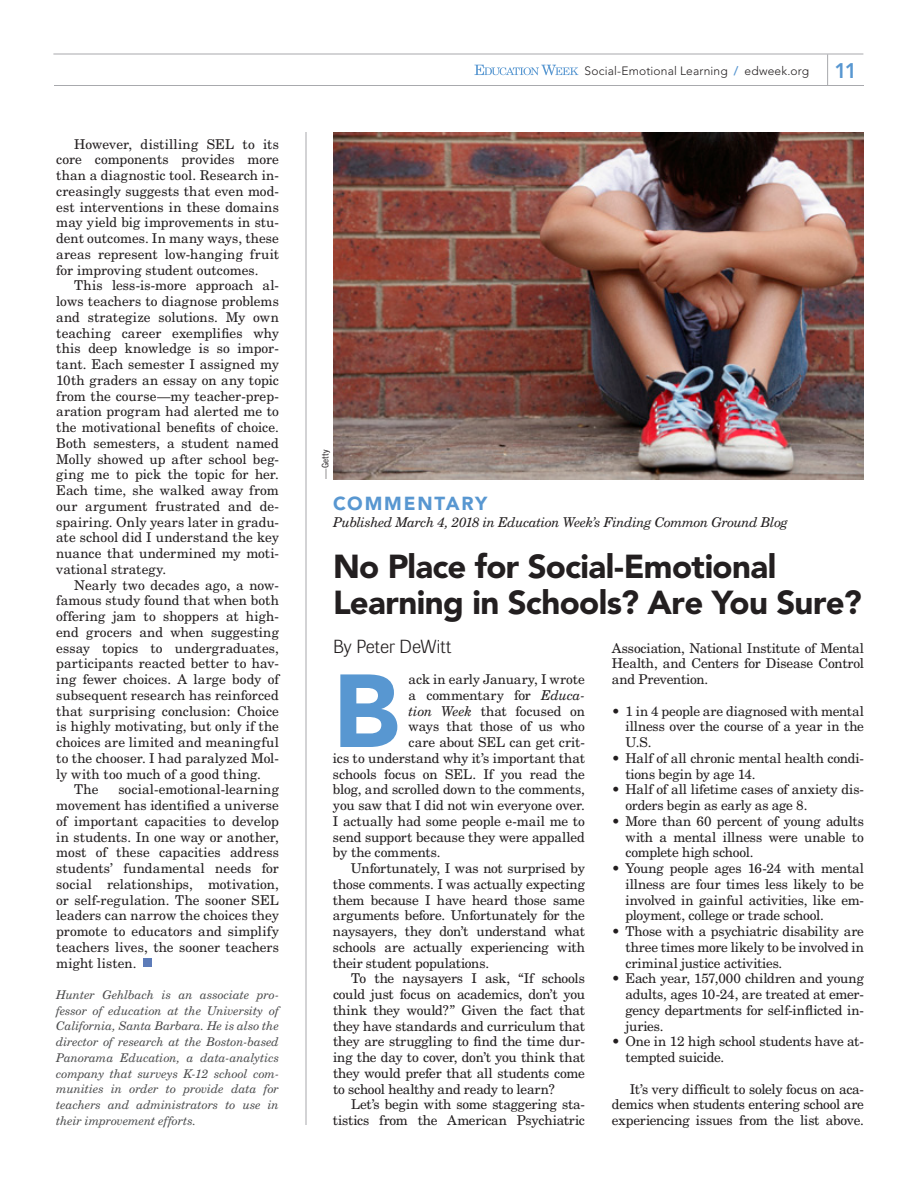
<style>
.page{position:relative;width:918px;height:1188px;background:#fff}
.page>*{position:absolute;margin:0;border:0;box-sizing:border-box;transform-origin:0 0}
.t1{font:900 102.45px "Avenir";color:#5897d1}
.t2{font:900 33px/36px "Avenir";letter-spacing:-.02em;color:#231f20}
.t3{font:300 18.75px "Imago";letter-spacing:.005em;color:#231f20}
.t4{font:900 18.75px "Avenir";letter-spacing:.095em;color:#5897d1}
.t5{font:13.5px/15.8px "New Century Schlbk";letter-spacing:-.005em;color:#231f20;text-align:justify}
.t6{font:13.5px "New Century Schlbk";letter-spacing:-.025em;color:#231f20}
.t7{font:italic 13.5px "New Century Schlbk";letter-spacing:-.025em;color:#231f20}
.t8{font:13.5px "New Century Schlbk";letter-spacing:.015em;color:#231f20}
.t9{font:italic 12px/15.8px "New Century Schlbk";letter-spacing:-.01em;color:#4b4c4d;text-align:justify}
.t10{font:300 12px "Avenir";letter-spacing:.015em;color:#231f20}
.t11{font:9px "Trade Gothic Cond Eighteen";color:#231f20;scale:1.15 1}
.s1{font-weight:800;color:#5897d1}
.s2{font-weight:800;font-size:21px;color:#5897d1}
.s3{font-style:italic}
</style>
<div class="page">
<hr style="left:53px;top:54px;width:810px;height:1px;background:#a8a9ad">
<hr style="left:54px;top:85px;width:810px;height:1px;background:#a8a9ad">
<svg style="left:474px;top:65px;width:104px;height:10px"></svg>
<hr style="left:827px;top:54px;width:1px;height:31px;background:#a8a9ad">
<div style="left:143px;top:958px;width:9px;height:10px;background:#5d7cb9"></div>
<hr style="left:306px;top:132px;width:1px;height:993px;background:#a8a9ad">
<img style="left:333px;top:132px;width:530px;height:347px">
<p class="t5" style="left:56px;top:136px;width:224px;text-indent:18px">However, distilling SEL to its core components provides more than a diagnostic tool. Research in&shy;creasingly suggests that even mod&shy;est interventions in these domains may yield big improvements in stu&shy;dent outcomes. In many ways, these areas represent low-hanging fruit for improving student outcomes.</p>
<p class="t5" style="left:56px;top:278px;width:224px;text-indent:18px">This less-is-more approach al&shy;lows teachers to diagnose problems and strategize solutions. My own teaching career exemplifies why this deep knowledge is so impor&shy;tant. Each semester I assigned my 10th graders an essay on any topic from the course—my teacher-prep&shy;aration program had alerted me to the motivational benefits of choice.<br>Both semesters, a student named Molly showed up after school beg&shy;ging me to pick the topic for her.<br>Each time, she walked away from our argument frustrated and de&shy;spairing. Only years later in gradu&shy;ate school did I understand the key nuance that undermined my moti&shy;vational strategy.</p>
<p class="t5" style="left:74px;top:577px;width:206px">Nearly two decades ago, a now-</p>
<p class="t5" style="left:56px;top:593px;width:224px">famous study found that when both</p>
<p class="t5" style="left:56px;top:608px;width:224px">offering jam to shoppers at high-</p>
<p class="t5" style="left:56px;top:624px;width:224px">end grocers and when suggesting</p>
<p class="t5" style="left:56px;top:640px;width:224px">essay topics to undergraduates,</p>
<p class="t5" style="left:56px;top:656px;width:224px">participants reacted better to hav-</p>
<p class="t5" style="left:56px;top:671px;width:224px">ing fewer choices. A large body of</p>
<p class="t5" style="left:56px;top:687px;width:224px">subsequent research has reinforced</p>
<p class="t5" style="left:56px;top:703px;width:224px">that surprising conclusion: Choice</p>
<p class="t5" style="left:56px;top:719px;width:224px">is highly motivating, but only if the</p>
<p class="t8" style="left:56px;top:734px;width:224px">choices are limited and meaningful</p>
<p class="t5" style="left:56px;top:750px;width:224px">to the chooser. I had paralyzed Mol-</p>
<p class="t5" style="left:56px;top:766px;width:206px">ly with too much of a good thing.</p>
<p class="t5" style="left:74px;top:782px;width:26px">The</p>
<p class="t5" style="left:56px;top:782px;width:224px;text-indent:62px">social-emotional-learning movement has identified a universe of important capacities to develop in students. In one way or another, most of these capacities address students’ fundamental needs for social relationships, motivation, or self-regulation. The sooner SEL leaders can narrow the choices they promote to educators and simplify teachers lives, the sooner teachers might listen.</p>
<p class="t9" style="left:56px;top:987px;width:224px">Hunter Gehlbach is an associate pro&shy;fessor of education at the University of California, Santa Barbara. He is also the director of research at the Boston-based Panorama Education, a data-analytics company that surveys K-12 school com&shy;munities in order to provide data for teachers and administrators to use in their improvement efforts.</p>
<p class="t11" style="left:320px;top:479px;width:28px;rotate:-90deg">—Getty</p>
<p class="t10" style="left:584px;top:64px;width:274px">Social-Emotional Learning <span class="s1">/</span> edweek.org <span class="s2">11</span></p>
<h3 class="t4" style="left:333px;top:492px;width:156px">COMMENTARY</h3>
<p class="t7" style="left:333px;top:514px;width:457px">Published March 4, 2018 in Education Week’s Finding Common Ground Blog</p>
<h2 class="t2" style="left:333px;top:549px;width:530px">No Place for Social-Emotional<br>Learning in Schools? Are You Sure?</h2>
<h3 class="t3" style="left:333px;top:636px;width:120px">By Peter DeWitt</h3>
<h1 class="t1" style="left:333px;top:649px;width:68px">B</h1>
<p class="t5" style="left:409px;top:671px;width:178px">ack in early January, I wrote</p>
<p class="t5" style="left:612px;top:640px;width:253px">Association, National Institute of Mental Health, and Centers for Disease Control and Prevention.</p>
<p class="t5" style="left:625px;top:703px;width:240px;text-indent:-13px">• 1 in 4 people are diagnosed with mental illness over the course of a year in the U.S.</p>
<p class="t5" style="left:625px;top:750px;width:240px;text-indent:-14px">• Half of all chronic mental health condi&shy;tions begin by age 14.</p>
<p class="t5" style="left:625px;top:782px;width:240px;text-indent:-14px">• Half of all lifetime cases of anxiety dis&shy;orders begin as early as age 8.</p>
<p class="t5" style="left:625px;top:813px;width:240px;text-indent:-14px">• More than 60 percent of young adults with a mental illness were unable to complete high school.</p>
<p class="t5" style="left:625px;top:860px;width:240px;text-indent:-14px">• Young people ages 16-24 with mental illness are four times less likely to be involved in gainful activities, like em&shy;ployment, college or trade school.</p>
<p class="t5" style="left:625px;top:923px;width:240px;text-indent:-14px">• Those with a psychiatric disability are three times more likely to be involved in criminal justice activities.</p>
<p class="t5" style="left:625px;top:971px;width:240px;text-indent:-14px">• Each year, 157,000 children and young adults, ages 10-24, are treated at emer&shy;gency departments for self-inflicted in&shy;juries.</p>
<p class="t5" style="left:625px;top:1034px;width:240px;text-indent:-14px">• One in 12 high school students have at&shy;tempted suicide.</p>
<p class="t5" style="left:612px;top:1081px;width:254px;text-indent:18px">It’s very difficult to solely focus on aca&shy;demics when students entering school are experiencing issues from the list above.</p>
<p class="t5" style="left:409px;top:687px;width:178px">a commentary for <span class="s3">Educa-</span></p>
<p class="t5" style="left:409px;top:703px;width:178px"><span class="s3">tion Week</span> that focused on</p>
<p class="t5" style="left:409px;top:719px;width:178px">ways that those of us who</p>
<p class="t5" style="left:409px;top:734px;width:178px">care about SEL can get crit-</p>
<p class="t5" style="left:333px;top:750px;width:253px">ics to understand why it’s important that</p>
<p class="t5" style="left:333px;top:766px;width:253px">schools focus on SEL. If you read the</p>
<p class="t5" style="left:333px;top:782px;width:254px">blog, and scrolled down to the comments,</p>
<p class="t5" style="left:333px;top:797px;width:253px">you saw that I did not win everyone over.</p>
<p class="t5" style="left:333px;top:813px;width:253px">I actually had some people e-mail me to</p>
<p class="t5" style="left:333px;top:829px;width:253px">send support because they were appalled</p>
<p class="t5" style="left:333px;top:845px;width:109px">by the comments.</p>
<p class="t5" style="left:351px;top:860px;width:235px">Unfortunately, I was not surprised by</p>
<p class="t5" style="left:333px;top:876px;width:254px">those comments. I was actually expecting</p>
<p class="t5" style="left:333px;top:892px;width:253px">them because I have heard those same</p>
<p class="t5" style="left:333px;top:908px;width:253px">arguments before. Unfortunately for the</p>
<p class="t6" style="left:333px;top:923px;width:254px">naysayers, they don’t understand what</p>
<p class="t5" style="left:333px;top:939px;width:254px">schools are actually experiencing with</p>
<p class="t5" style="left:333px;top:955px;width:158px">their student populations.</p>
<p class="t5" style="left:351px;top:971px;width:235px">To the naysayers I ask, “If schools</p>
<p class="t5" style="left:333px;top:986px;width:253px">could just focus on academics, don’t you</p>
<p class="t5" style="left:333px;top:1002px;width:253px">think they would?” Given the fact that</p>
<p class="t5" style="left:333px;top:1018px;width:253px">they have standards and curriculum that</p>
<p class="t5" style="left:333px;top:1034px;width:254px">they are struggling to find the time dur-</p>
<p class="t5" style="left:333px;top:1049px;width:254px">ing the day to cover, don’t you think that</p>
<p class="t6" style="left:333px;top:1065px;width:253px">they would prefer that all students come</p>
<p class="t5" style="left:333px;top:1081px;width:223px">to school healthy and ready to learn?</p>
<p class="t5" style="left:351px;top:1097px;width:235px">Let’s begin with some staggering sta-</p>
<p class="t5" style="left:333px;top:1112px;width:253px">tistics from the American Psychiatric</p>
</div>
